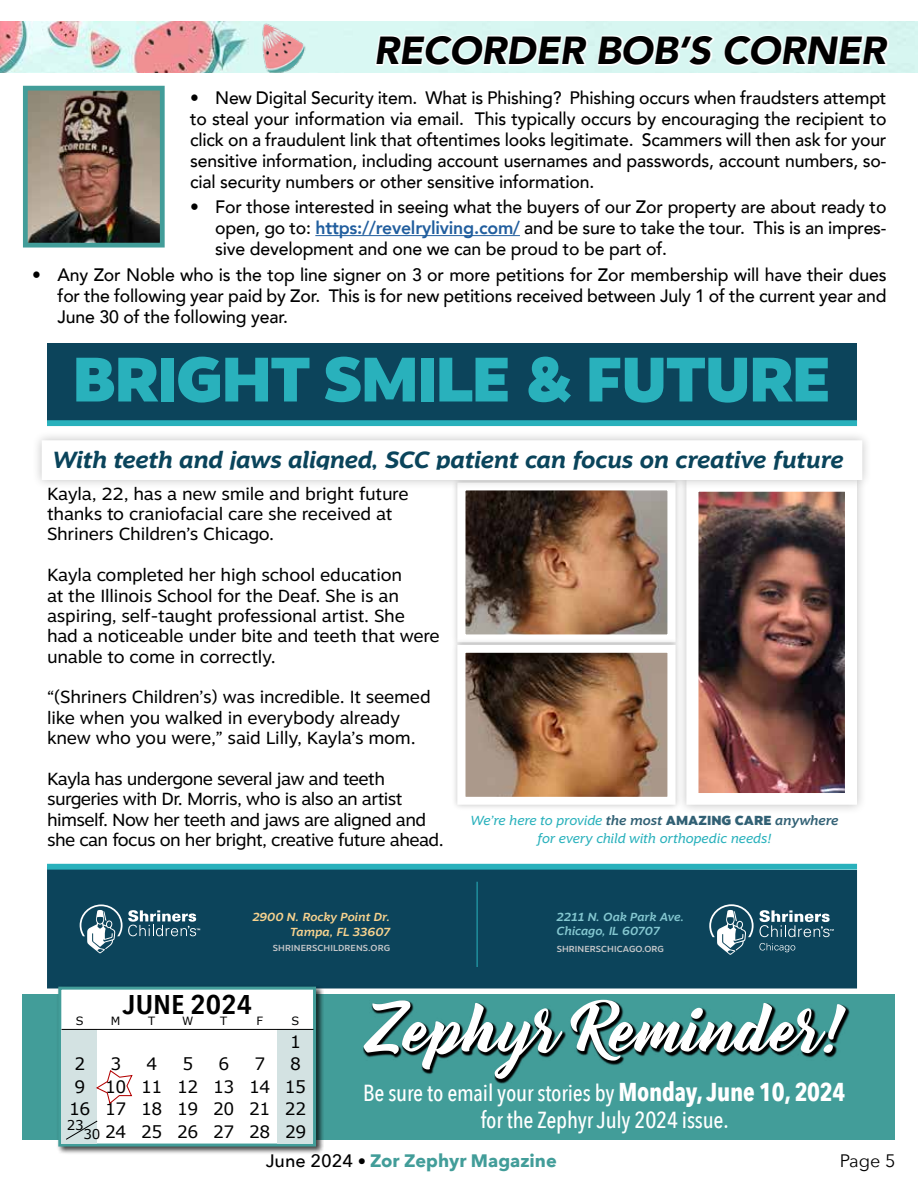
<style>
.page{position:relative;width:918px;height:1188px;background:#fff}
.page>*{position:absolute;margin:0;border:0;box-sizing:border-box;transform-origin:0 0}
.t1{font:900 62.55px "Motiva Sans";letter-spacing:-.03em;color:#29b1bc}
.t2{font:59.4px "Bernadette";color:#fff;scale:1.04 1}
.t3{font:italic 900 39px "Avenir";letter-spacing:-.01em;color:#000}
.t4{font:600 27px "Avenir Next Condensed";color:#000;scale:1.14 1}
.t5{font:italic 700 23.25px "Motiva Sans";letter-spacing:-.01em;color:#0a445b}
.t6{font:500 23.1px/27.8px "Avenir Next Condensed";letter-spacing:-.01em;color:#fff;text-align:center}
.t7{font:500 18px/21px "Avenir";letter-spacing:-.01em;color:#000;text-align:justify}
.t8{font:700 18px "Avenir Next";color:#429d99}
.t9{font:18px "Avenir Next";color:#000}
.t10{font:17.4px/20.4px "Motiva Sans";letter-spacing:-.01em;color:#000}
.t11{font:17.4px/20.4px "Motiva Sans";letter-spacing:-.03em;color:#000}
.t12{font:17.1px "Verdana";letter-spacing:-.03em;color:#000}
.t13{font:13.5px "Verdana";color:#000}
.t14{font:italic 13.05px/17.7px "Motiva Sans";letter-spacing:-.015em;color:#29b1bc;text-align:center}
.t15{font:italic 500 11.7px/14px "Motiva Sans";color:#84c7d0}
.t16{font:italic 500 11.7px/15.3px "Motiva Sans";color:#f8d38f;text-align:right}
.t17{font:11.4px "Verdana";color:#000}
.t18{font:500 8.7px "Motiva Sans";letter-spacing:.01em;color:#c7c8ca}
.s1{font-weight:800;color:#215e9e}
.s2{font-weight:500;color:#316074}
.s3{font-weight:900;font-style:normal;color:#316074}
.s4{font-weight:700;font-size:25.8px}
.s5{font-weight:500;color:#000}
.s6{font-weight:600;font-size:16.5px;color:#000}
</style>
<div class="page">
<div style="left:451px;top:476px;width:231px;height:172px;background:#000;opacity:.24"></div>
<img style="left:466px;top:491px;width:201px;height:142px">
<div style="left:457px;top:482px;width:219px;height:160px;border:8px solid #fff"></div>
<div style="left:47px;top:870px;width:810px;height:119px;background:#0c445b"></div>
<div style="left:47px;top:864px;width:810px;height:6px;background:#29b1bc"></div>
<svg style="left:80px;top:905px;width:120px;height:48px;background:#3d697c"></svg>
<hr style="left:477px;top:882px;width:1px;height:85px;background:#29b1bc">
<svg style="left:709px;top:904px;width:125px;height:51px;background:#3e6a7c"></svg>
<div style="left:47px;top:343px;width:810px;height:80px;background:#0c445b"></div>
<div style="left:47px;top:420px;width:810px;height:6px;background:#29b1bc"></div>
<div style="left:676px;top:470px;width:191px;height:345px;background:#000;opacity:.24"></div>
<img style="left:699px;top:493px;width:145px;height:299px">
<div style="left:686px;top:480px;width:171px;height:325px;border:12px solid #fff"></div>
<div style="left:32px;top:431px;width:840px;height:59px;background:#000;opacity:.24"></div>
<div style="left:47px;top:445px;width:810px;height:30px;background:#fff"></div>
<div style="left:451px;top:639px;width:231px;height:172px;background:#000;opacity:.24"></div>
<img style="left:466px;top:654px;width:201px;height:142px">
<div style="left:457px;top:645px;width:219px;height:160px;border:8px solid #fff"></div>
<img style="left:0;top:22px;width:918px;height:51px">
<svg style="left:375px;top:34px;width:514px;height:32px"></svg>
<hr style="left:315px;top:235px;width:205px;height:1px;background:#215e9e">
<div style="left:22px;top:994px;width:874px;height:146px;background:#429d99"></div>
<svg style="left:363px;top:1000px;width:487px;height:83px"></svg>
<div style="left:56px;top:985px;width:268px;height:170px;background:#000;opacity:.75"></div>
<div style="left:58px;top:987px;width:258px;height:160px;background:#fff;border:3px solid #429d99"></div>
<div style="left:278px;top:1029px;width:35px;height:115px;background:#d3e2e2"></div>
<div style="left:62px;top:1029px;width:35px;height:115px;background:#d3e2e2"></div>
<hr style="left:62px;top:1029px;width:252px;height:1px;background:#000">
<svg style="left:96px;top:1070px;width:37px;height:34px"></svg>
<img style="left:29px;top:92px;width:130px;height:150px">
<div style="left:23px;top:86px;width:142px;height:162px;border:5px solid #429d99"></div>
<svg style="left:66px;top:1120px;width:32px;height:20px"></svg>
<img style="left:248px;top:21px;width:65px;height:52px">
<h3 class="t3" style="left:374px;top:18px;width:513px">RECORDER BOB’S CORNER</h3>
<p class="t7" style="left:190px;top:86px;width:698px">• New Digital Security item. What is Phishing? Phishing occurs when fraudsters attempt to steal your information via email. This typically occurs by encouraging the recipient to click on a fraudulent link that oftentimes looks legitimate. Scammers will then ask for your sensitive information, including account usernames and passwords, account numbers, so&shy;cial security numbers or other sensitive information.</p>
<p class="t7" style="left:215px;top:196px;width:673px;text-indent:-25px">• For those interested in seeing what the buyers of our Zor property are about ready to open, go to: <span class="s1">https://revelryliving.com/</span> and be sure to take the tour. This is an impres&shy;sive development and one we can be proud to be part of.</p>
<p class="t7" style="left:58px;top:263px;width:830px;text-indent:-26px">• Any Zor Noble who is the top line signer on 3 or more petitions for Zor membership will have their dues for the following year paid by Zor. This is for new petitions received between July 1 of the current year and June 30 of the following year.</p>
<h1 class="t1" style="left:72px;top:333px;width:761px">BRIGHT SMILE &amp; FUTURE</h1>
<p class="t5" style="left:52px;top:443px;width:793px">With teeth and jaws aligned, SCC patient can focus on creative future</p>
<p class="t10" style="left:47px;top:483px;width:363px">Kayla, 22, has a new smile and bright future thanks to craniofacial care she received at<br>Shriners Children’s Chicago.</p>
<p class="t10" style="left:47px;top:564px;width:394px">Kayla completed her high school education<br>at the Illinois School for the Deaf. She is an aspiring, self-taught professional artist. She had a noticeable under bite and teeth that were unable to come in correctly.</p>
<p class="t10" style="left:47px;top:687px;width:385px">“(Shriners Children’s) was incredible. It seemed like when you walked in everybody already knew who you were,” said Lilly, Kayla’s mom.</p>
<p class="t11" style="left:47px;top:768px;width:398px">Kayla has undergone several jaw and teeth surgeries with Dr. Morris, who is also an artist himself. Now her teeth and jaws are aligned and she can focus on her bright, creative future ahead.</p>
<p class="t16" style="left:252px;top:909px;width:139px">2900 N. Rocky Point Dr.<br>Tampa, FL 33607</p>
<p class="t18" style="left:273px;top:942px;width:119px">SHRINERSCHILDRENS.ORG</p>
<p class="t14" style="left:471px;top:812px;width:369px">We’re here to provide <span class="s2">the most</span> <span class="s3">AMAZING CARE</span> <span class="s2">anywhere </span>for every child with orthopedic needs!</p>
<p class="t15" style="left:557px;top:909px;width:129px">2211 N. Oak Park Ave.<br>Chicago, IL 60707</p>
<p class="t18" style="left:557px;top:942px;width:109px">SHRINERSCHICAGO.ORG</p>
<h3 class="t4" style="left:123px;top:981px;width:115px">JUNE 2024</h3>
<p class="t17" style="left:76px;top:1013px;width:9px">S</p>
<p class="t17" style="left:111px;top:1013px;width:11px">M</p>
<p class="t17" style="left:148px;top:1013px;width:9px">T</p>
<p class="t17" style="left:182px;top:1013px;width:13px">W</p>
<p class="t17" style="left:220px;top:1013px;width:9px">T</p>
<p class="t17" style="left:256px;top:1013px;width:8px">F</p>
<p class="t17" style="left:292px;top:1013px;width:9px">S</p>
<p class="t12" style="left:290px;top:1030px;width:12px">1</p>
<p class="t12" style="left:74px;top:1053px;width:12px">2</p>
<p class="t12" style="left:110px;top:1053px;width:12px">3</p>
<p class="t12" style="left:146px;top:1053px;width:12px">4</p>
<p class="t12" style="left:182px;top:1053px;width:12px">5</p>
<p class="t12" style="left:218px;top:1053px;width:12px">6</p>
<p class="t12" style="left:254px;top:1053px;width:12px">7</p>
<p class="t12" style="left:290px;top:1053px;width:12px">8</p>
<p class="t12" style="left:74px;top:1075px;width:233px">9 10 11 12 13 14 15</p>
<p class="t12" style="left:69px;top:1098px;width:238px">16 17 18 19 20 21 22</p>
<p class="t13" style="left:67px;top:1117px;width:18px">23</p>
<p class="t12" style="left:83px;top:1120px;width:224px"><sub>30</sub> 24 25 26 27 28 29</p>
<h2 class="t2" style="left:365px;top:982px;width:473px">Zephyr Reminder!</h2>
<p class="t6" style="left:363px;top:1079px;width:484px">Be sure to email your stories by <span class="s4">Monday, June 10, 2024 </span>for the Zephyr July 2024 issue.</p>
<p class="t8" style="left:266px;top:1145px;width:293px"><span class="s5">June 2024</span> <span class="s6">•</span> Zor Zephyr Magazine</p>
<p class="t9" style="left:840px;top:1146px;width:57px">Page 5</p>
</div>
